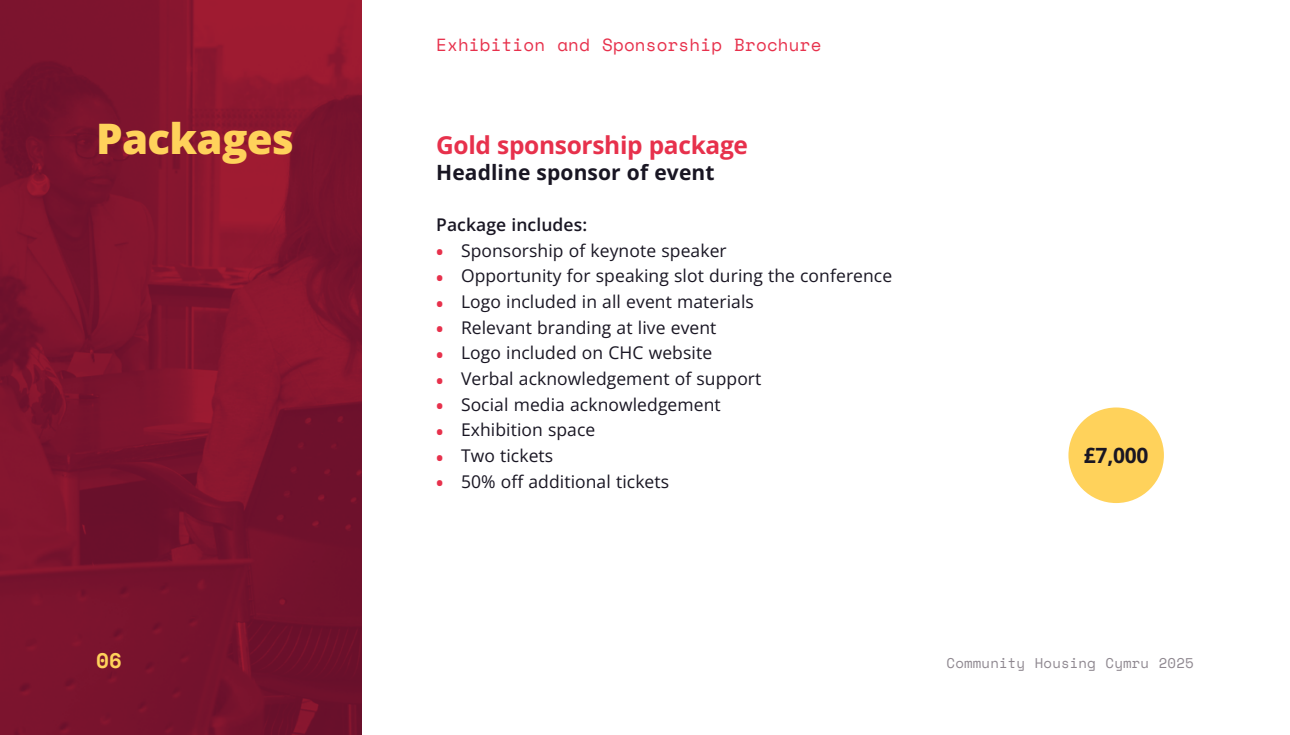
<style>
.page{position:relative;width:1290px;height:735px;background:#fff}
.page>*{position:absolute;margin:0;border:0;box-sizing:border-box;transform-origin:0 0}
.Heading_3{font:800 42px "Open Sans";letter-spacing:-.015em;color:#ffd25b}
.Heading_5{font:700 24.5px "Open Sans";letter-spacing:-.015em;color:#e7314c}
.Body_NoIndent{font:700 21px "Open Sans";letter-spacing:.005em;color:#191623}
.Heading_5-2{font:700 21px "Open Sans";color:#191623}
.t1{font:700 21px "Space Mono";color:#ffd25b}
.t2{font:17.5px "Open Sans";letter-spacing:.005em;color:#191623}
.t3{font:17.5px "Space Mono";letter-spacing:.01em;color:#e7314c}
.Body_NoIndent-2{font:600 17.5px "Open Sans";letter-spacing:.005em;color:#191623}
.t4{font:14px "Space Mono";letter-spacing:.01em;color:#8f8890}
.s1{font-weight:700;font-size:19.25px;color:#e7314c}
</style>
<div class="page">
<img style="left:0;top:0;width:362px;height:734px">
<hr style="left:1289px;top:0;width:1px;height:734px;background:#e7314c">
<div style="left:1068px;top:407px;width:96px;height:95px;background:#ffd25b;border-radius:50%"></div>
<p class="Heading_3" style="left:96px;top:110px;width:199px">Packages</p>
<p class="t3" style="left:436px;top:32px;width:387px">Exhibition and Sponsorship Brochure</p>
<p class="Heading_5" style="left:436px;top:128px;width:313px">Gold sponsorship package</p>
<p class="Body_NoIndent" style="left:436px;top:157px;width:280px">Headline sponsor of event</p>
<p class="Body_NoIndent-2" style="left:436px;top:212px;width:152px">Package includes:</p>
<p class="t2" style="left:436px;top:238px;width:292px"><span class="s1">•</span> Sponsorship of keynote speaker</p>
<p class="t2" style="left:436px;top:264px;width:458px"><span class="s1">•</span> Opportunity for speaking slot during the conference</p>
<p class="t2" style="left:436px;top:289px;width:319px"><span class="s1">•</span> Logo included in all event materials</p>
<p class="t2" style="left:436px;top:315px;width:282px"><span class="s1">•</span> Relevant branding at live event</p>
<p class="t2" style="left:436px;top:341px;width:277px"><span class="s1">•</span> Logo included on CHC website</p>
<p class="t2" style="left:436px;top:366px;width:327px"><span class="s1">•</span> Verbal acknowledgement of support</p>
<p class="t2" style="left:436px;top:392px;width:286px"><span class="s1">•</span> Social media acknowledgement</p>
<p class="t2" style="left:436px;top:418px;width:161px"><span class="s1">•</span> Exhibition space</p>
<p class="t2" style="left:436px;top:443px;width:119px"><span class="s1">•</span> Two tickets</p>
<p class="t2" style="left:436px;top:469px;width:235px"><span class="s1">•</span> 50% off additional tickets</p>
<p class="Heading_5-2" style="left:1084px;top:440px;width:66px">£7,000</p>
<p class="t1" style="left:96px;top:643px;width:27px">06</p>
<p class="t4" style="left:946px;top:651px;width:249px">Community Housing Cymru 2025</p>
</div>
